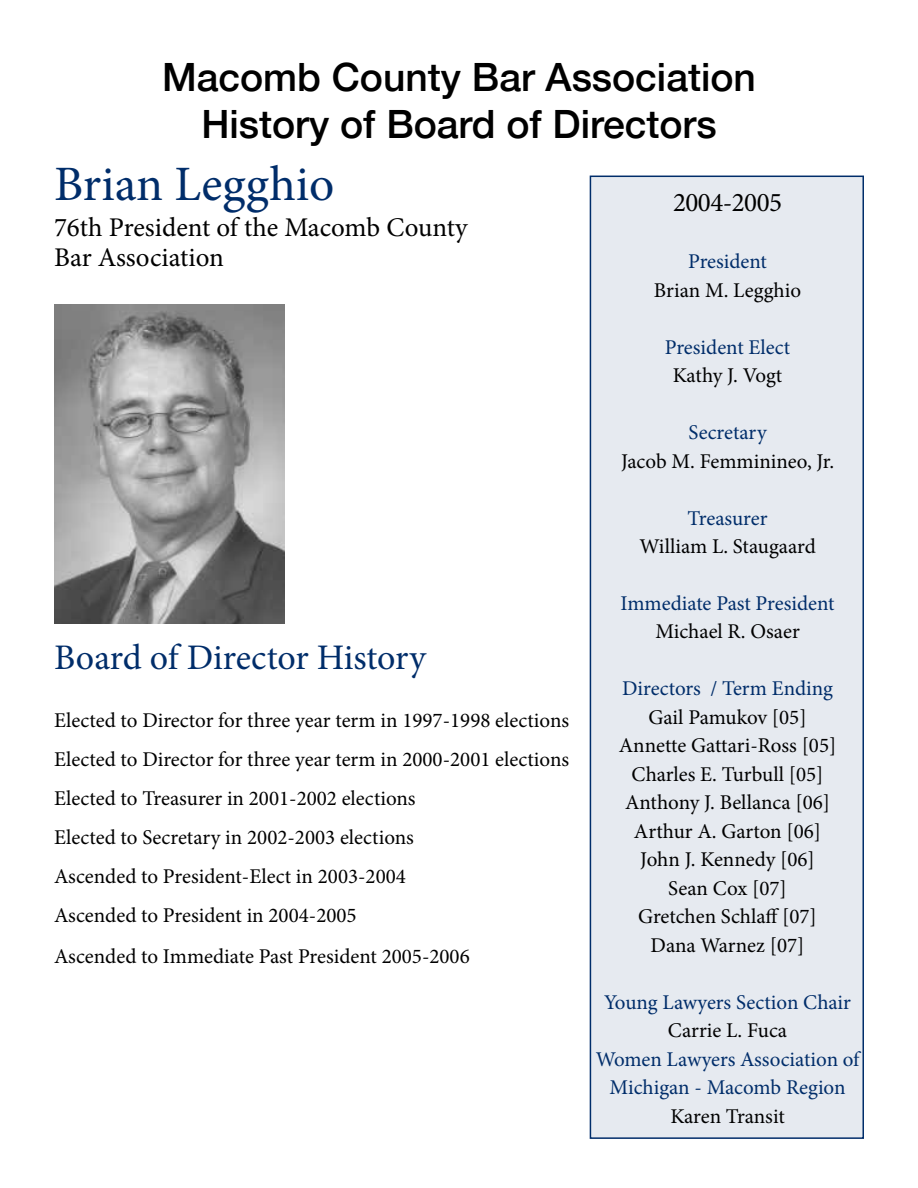
<style>
.page{position:relative;width:918px;height:1188px;background:#fff}
.page>*{position:absolute;margin:0;border:0;box-sizing:border-box;transform-origin:0 0}
.t1{font:49.5px "Minion Pro";color:#002d6a}
.t2{font:500 39px/46.8px "Helvetica Neue";color:#000;text-align:center}
.t3{font:36px "Minion Pro";letter-spacing:-.005em;color:#002d6a}
.t4{font:27px/30px "Minion Pro";color:#000}
.t5{font:27px "Minion Pro";letter-spacing:-.02em;color:#000}
.t6{font:21px/28.5px "Minion Pro";color:#000;text-align:center}
.t7{font:21px/28.5px "Minion Pro";color:#002d6a;text-align:center}
</style>
<div class="page">
<div style="left:590px;top:176px;width:273px;height:962px;background:#e6eaf0"></div>
<div style="left:590px;top:176px;width:274px;height:963px;border:2px solid #002d6a"></div>
<img style="left:54px;top:304px;width:230px;height:319px">
<h2 class="t2" style="left:162px;top:51px;width:595px">Macomb County Bar Association<br>History of Board of Directors</h2>
<h1 class="t1" style="left:54px;top:151px;width:282px">Brian Legghio</h1>
<p class="t4" style="left:54px;top:213px;width:415px">76th President of the Macomb County<br>Bar Association</p>
<h3 class="t3" style="left:54px;top:633px;width:374px">Board of Director History</h3>
<p class="t6" style="left:54px;top:701px;width:517px;line-height:39.3px;text-align:left">Elected to Director for three year term in 1997-1998 elections Elected to Director for three year term in 2000-2001 elections Elected to Treasurer in 2001-2002 elections<br>Elected to Secretary in 2002-2003 elections<br>Ascended to President-Elect in 2003-2004<br>Ascended to President in 2004-2005<br>Ascended to Immediate Past President 2005-2006</p>
<p class="t5" style="left:673px;top:184px;width:110px">2004-2005</p>
<p class="t7" style="left:688px;top:247px;width:80px">President</p>
<p class="t6" style="left:654px;top:276px;width:149px">Brian M. Legghio</p>
<p class="t7" style="left:665px;top:333px;width:127px">President Elect</p>
<p class="t6" style="left:673px;top:361px;width:111px">Kathy J. Vogt</p>
<p class="t7" style="left:688px;top:418px;width:80px">Secretary</p>
<p class="t6" style="left:621px;top:447px;width:215px">Jacob M. Femminineo, Jr.</p>
<p class="t7" style="left:688px;top:504px;width:81px">Treasurer</p>
<p class="t6" style="left:639px;top:532px;width:178px">William L. Staugaard</p>
<p class="t7" style="left:621px;top:589px;width:215px">Immediate Past President</p>
<p class="t6" style="left:655px;top:618px;width:146px">Michael R. Osaer</p>
<p class="t7" style="left:622px;top:675px;width:212px">Directors / Term Ending</p>
<p class="t6" style="left:619px;top:703px;width:219px">Gail Pamukov [05]<br>Annette Gattari-Ross [05]<br>Charles E. Turbull [05]<br>Anthony J. Bellanca [06]<br>Arthur A. Garton [06]<br>John J. Kennedy [06]<br>Sean Cox [07]<br>Gretchen Schlaff [07]<br>Dana Warnez [07]</p>
<p class="t7" style="left:604px;top:988px;width:248px">Young Lawyers Section Chair</p>
<p class="t6" style="left:668px;top:1017px;width:121px">Carrie L. Fuca</p>
<p class="t7" style="left:596px;top:1045px;width:265px">Women Lawyers Association of<br>Michigan - Macomb Region</p>
<p class="t6" style="left:670px;top:1102px;width:116px">Karen Transit</p>
</div>
